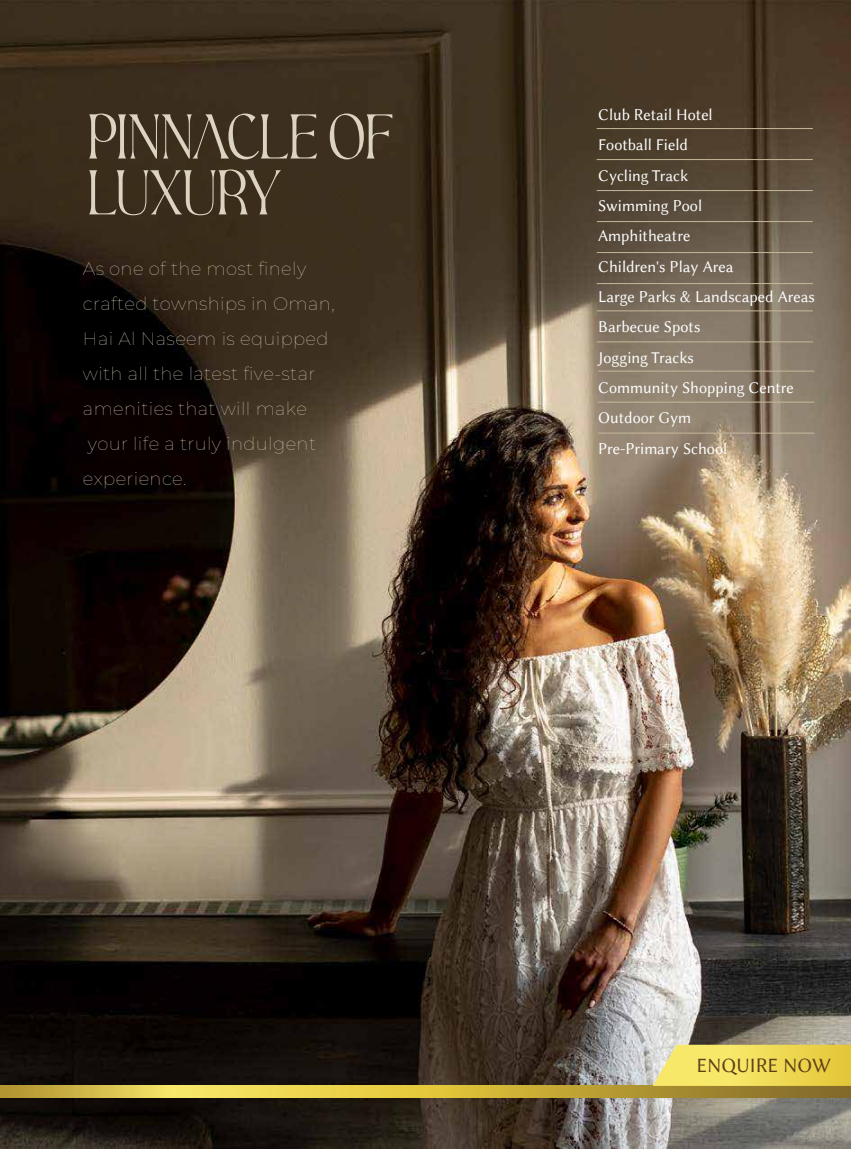
<style>
.page{position:relative;width:851px;height:1149px;background:#fff}
.page>*{position:absolute;margin:0;border:0;box-sizing:border-box;transform-origin:0 0}
.t1{font:55.05px/55.8px "Aesthetic";letter-spacing:-.015em;color:#dcd3c1;scale:.95 1}
.t2{font:20.55px "Lin Biolinum";color:#603f17}
.t3{font:100 18px/35.1px "Montserrat";letter-spacing:.02em;color:#dcd3c1}
.t4{font:16.65px/30.3px "Lin Biolinum";color:#fdfefe}
</style>
<div class="page">
<img style="left:0;top:0;width:850px;height:1148px">
<svg style="left:0;top:1085px;width:850px;height:12px;background:#cbb240"></svg>
<hr style="left:596px;top:128px;width:216px;height:1px;background:#c8b89a">
<hr style="left:596px;top:159px;width:216px;height:1px;background:#c8b89a">
<hr style="left:596px;top:190px;width:216px;height:1px;background:#c8b89a">
<hr style="left:596px;top:221px;width:216px;height:1px;background:#c8b89a">
<hr style="left:596px;top:252px;width:216px;height:1px;background:#c8b89a">
<hr style="left:596px;top:283px;width:216px;height:1px;background:#c8b89a">
<hr style="left:596px;top:310px;width:216px;height:1px;background:#c8b89a">
<hr style="left:596px;top:341px;width:216px;height:1px;background:#c8b89a">
<hr style="left:598px;top:371px;width:216px;height:1px;background:#c8b89a">
<hr style="left:598px;top:402px;width:216px;height:1px;background:#c8b89a">
<hr style="left:598px;top:432px;width:216px;height:1px;background:#c8b89a">
<svg style="left:652px;top:1044px;width:198px;height:41px;background:#eedb63"></svg>
<h1 class="t1" style="left:87px;top:111px;width:323px">PINNACLE OF<br>LUXURY</h1>
<p class="t4" style="left:598px;top:100px;width:218px">Club Retail Hotel<br>Football Field<br>Cycling Track<br>Swimming Pool<br>Amphitheatre<br>Children's Play Area<br>Large Parks &amp; Landscaped Areas<br>Barbecue Spots<br>Jogging Tracks<br>Community Shopping Centre<br>Outdoor Gym<br>Pre-Primary School</p>
<p class="t3" style="left:83px;top:250px;width:253px">As one of the most finely crafted townships in Oman,<br>Hai Al Naseem is equipped with all the latest five-star amenities that will make your life a truly indulgent experience.</p>
<p class="t2" style="left:696px;top:1053px;width:136px">ENQUIRE NOW</p>
</div>
